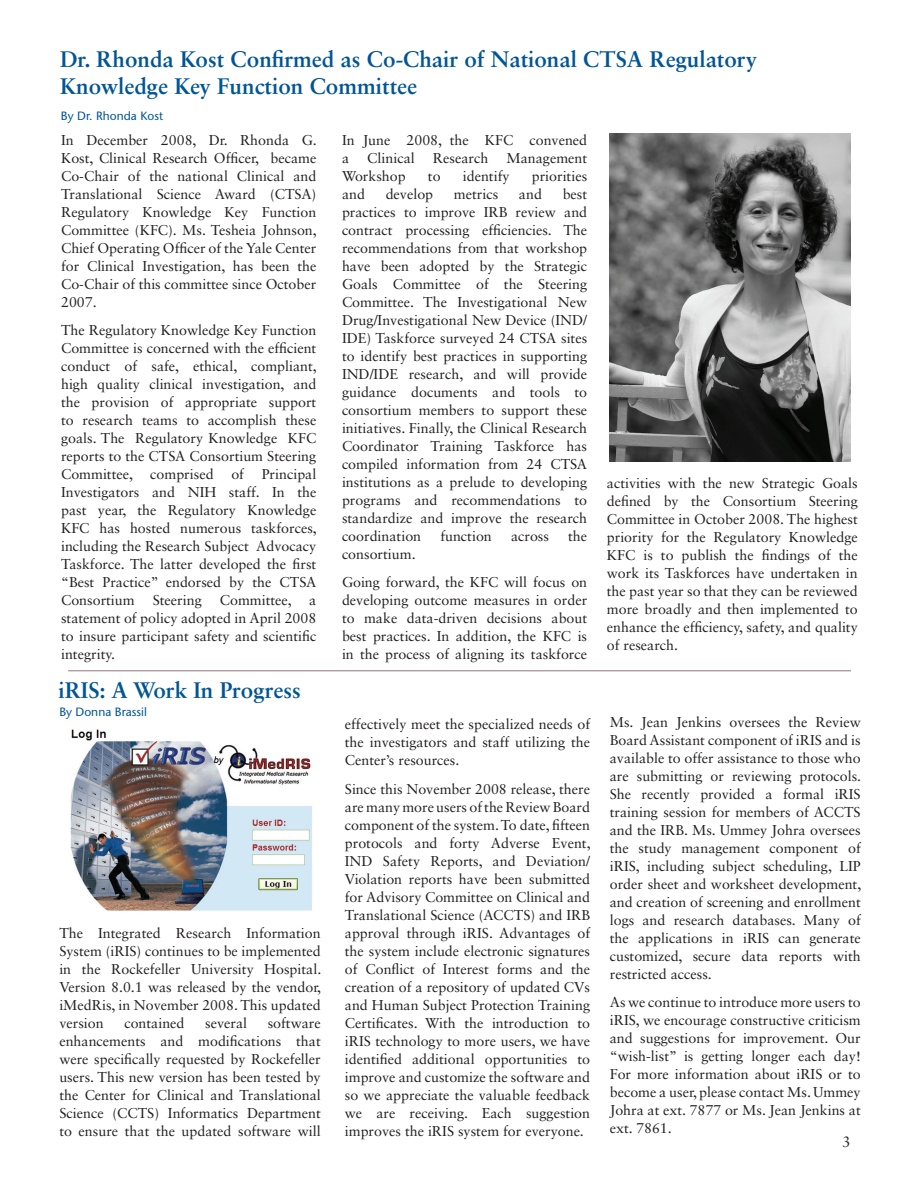
<style>
.page{position:relative;width:918px;height:1188px;background:#fff}
.page>*{position:absolute;margin:0;border:0;box-sizing:border-box;transform-origin:0 0}
.t1{font:700 22.5px/27px "Sabon LT Std";color:#005595}
.t2{font:15px "Sabon LT Std";color:#231f20}
.t3{font:14.25px/18px "Sabon LT Std";color:#231f20;text-align:justify}
.t4{font:500 12px "Stone Sans Std";color:#005595}
</style>
<div class="page">
<hr style="left:68px;top:670px;width:783px;height:1px;background:#8f7577">
<img style="left:70px;top:729px;width:242px;height:182px">
<img style="left:610px;top:134px;width:240px;height:327px">
<h1 class="t1" style="left:60px;top:46px;width:698px">Dr. Rhonda Kost Confirmed as Co-Chair of National CTSA Regulatory<br>Knowledge Key Function Committee</h1>
<p class="t4" style="left:61px;top:109px;width:104px">By Dr. Rhonda Kost</p>
<p class="t3" style="left:61px;top:131px;width:257px">In December 2008, Dr. Rhonda G.<br>Kost, Clinical Research Officer, became Co-Chair of the national Clinical and Translational Science Award (CTSA)<br>Regulatory Knowledge Key Function Committee (KFC). Ms. Tesheia Johnson, Chief Operating Officer of the Yale Center for Clinical Investigation, has been the Co-Chair of this committee since October 2007.</p>
<p class="t3" style="left:61px;top:321px;width:257px">The Regulatory Knowledge Key Function Committee is concerned with the efficient conduct of safe, ethical, compliant, high quality clinical investigation, and the provision of appropriate support to research teams to accomplish these goals. The Regulatory Knowledge KFC reports to the CTSA Consortium Steering Committee, comprised of Principal Investigators and NIH staff. In the past year, the Regulatory Knowledge KFC has hosted numerous taskforces, including the Research Subject Advocacy Taskforce. The latter developed the first “Best Practice” endorsed by the CTSA Consortium</p>
<p class="t3" style="left:61px;top:591px;width:257px;text-indent:159px">Committee, a statement of policy adopted in April 2008 to insure participant safety and scientific integrity.</p>
<p class="t3" style="left:153px;top:591px;width:51px">Steering</p>
<h1 class="t1" style="left:58px;top:676px;width:244px">iRIS: A Work In Progress</h1>
<p class="t4" style="left:59px;top:705px;width:89px">By Donna Brassil</p>
<p class="t3" style="left:59px;top:924px;width:263px">The Integrated Research Information System (iRIS) continues to be implemented in the Rockefeller University Hospital.<br>Version 8.0.1 was released by the vendor, iMedRis, in November 2008. This updated version</p>
<p class="t3" style="left:59px;top:1014px;width:263px;text-indent:208px">software enhancements and modifications that were specifically requested by Rockefeller users. This new version has been tested by the Center for Clinical and Translational Science (CCTS) Informatics Department to ensure that the updated software will</p>
<p class="t3" style="left:124px;top:1014px;width:62px">contained</p>
<p class="t3" style="left:205px;top:1014px;width:43px">several</p>
<p class="t3" style="left:342px;top:131px;width:247px">In June 2008, the KFC convened a</p>
<p class="t3" style="left:367px;top:148px;width:49px">Clinical</p>
<p class="t3" style="left:433px;top:148px;width:57px">Research</p>
<p class="t3" style="left:507px;top:148px;width:82px">Management</p>
<p class="t3" style="left:342px;top:166px;width:65px">Workshop</p>
<p class="t3" style="left:428px;top:166px;width:14px">to</p>
<p class="t3" style="left:463px;top:166px;width:48px">identify</p>
<p class="t3" style="left:532px;top:166px;width:57px">priorities</p>
<p class="t3" style="left:342px;top:184px;width:24px">and</p>
<p class="t3" style="left:386px;top:184px;width:49px">develop</p>
<p class="t3" style="left:454px;top:184px;width:46px">metrics</p>
<p class="t3" style="left:519px;top:184px;width:24px">and</p>
<p class="t3" style="left:342px;top:184px;width:247px;text-indent:221px">best practices to improve IRB review and contract processing efficiencies. The recommendations from that workshop have been adopted by the Strategic Goals Committee of the Steering Committee. The Investigational New Drug/Investigational New Device (IND/ IDE) Taskforce surveyed 24 CTSA sites to identify best practices in supporting IND/IDE research, and will provide guidance documents and tools to consortium members to support these initiatives. Finally, the Clinical Research Coordinator Training Taskforce has compiled information from 24 CTSA institutions as a prelude to developing programs and recommendations to standardize and improve the research coordination</p>
<p class="t3" style="left:440px;top:526px;width:53px">function</p>
<p class="t3" style="left:511px;top:526px;width:40px">across</p>
<p class="t3" style="left:568px;top:526px;width:20px">the</p>
<p class="t3" style="left:342px;top:539px;width:247px;line-height:28.8px">consortium.<br>Going forward, the KFC will focus on</p>
<p class="t3" style="left:342px;top:591px;width:247px">developing outcome measures in order to make data-driven decisions about best practices. In addition, the KFC is in the process of aligning its taskforce</p>
<p class="t3" style="left:607px;top:474px;width:252px">activities with the new Strategic Goals defined by the Consortium Steering Committee in October 2008. The highest priority for the Regulatory Knowledge KFC is to publish the findings of the work its Taskforces have undertaken in the past year so that they can be reviewed more broadly and then implemented to enhance the efficiency, safety, and quality of research.</p>
<p class="t3" style="left:345px;top:715px;width:247px">effectively meet the specialized needs of the investigators and staff utilizing the Center’s resources.</p>
<p class="t3" style="left:345px;top:780px;width:247px">Since this November 2008 release, there are many more users of the Review Board component of the system. To date, fifteen protocols and forty Adverse Event, IND Safety Reports, and Deviation/ Violation reports have been submitted for Advisory Committee on Clinical and Translational Science (ACCTS) and IRB approval through iRIS. Advantages of the system include electronic signatures of Conflict of Interest forms and the creation of a repository of updated CVs and Human Subject Protection Training Certificates. With the introduction to iRIS technology to more users, we have identified additional opportunities to improve and customize the software and so we appreciate the valuable feedback we are receiving. Each suggestion improves the iRIS system for everyone.</p>
<p class="t3" style="left:610px;top:712px;width:253px">Ms. Jean Jenkins oversees the Review Board Assistant component of iRIS and is available to offer assistance to those who are submitting or reviewing protocols.<br>She recently provided a formal iRIS training session for members of ACCTS and the IRB. Ms. Ummey Johra oversees the study management component of iRIS, including subject scheduling, LIP order sheet and worksheet development, and creation of screening and enrollment logs and research databases. Many of the applications in iRIS can generate customized, secure data reports with restricted access.</p>
<p class="t3" style="left:610px;top:993px;width:252px">As we continue to introduce more users to iRIS, we encourage constructive criticism and suggestions for improvement. Our “wish-list” is getting longer each day!<br>For more information about iRIS or to become a user, please contact Ms. Ummey Johra at ext. 7877 or Ms. Jean Jenkins at ext. 7861.</p>
<p class="t2" style="left:842px;top:1133px;width:10px">3</p>
</div>
